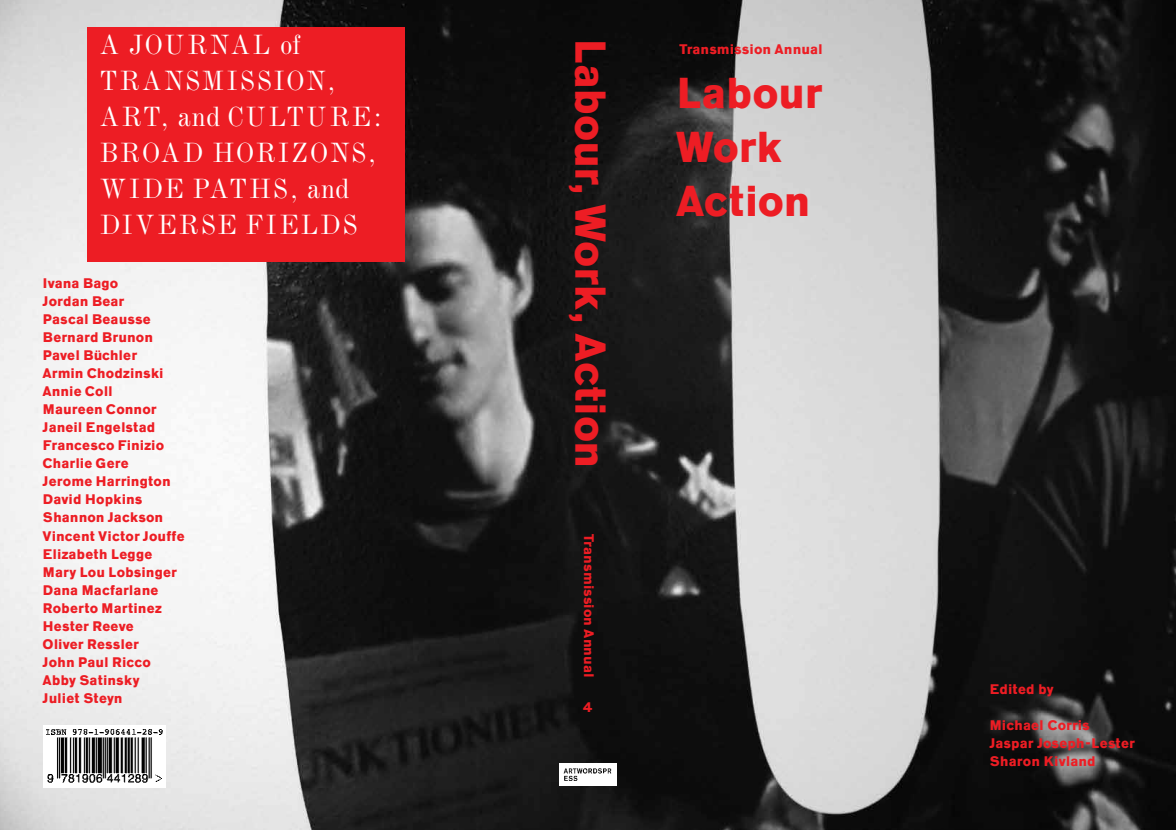
<style>
.page{position:relative;width:1176px;height:830px;background:#fff}
.page>*{position:absolute;margin:0;border:0;box-sizing:border-box;transform-origin:0 0}
.t1{font:800 42px/54px "Akzidenz Grotesk Text";letter-spacing:-.015em;color:#ed1d24}
.t2{font:condensed 30px/36px "Modern";letter-spacing:.075em;color:#fff}
.t3{font:800 13.5px/18px "Akzidenz Grotesk Text";color:#ed1d24}
.s1{font-family:"Akzidenz Grotesk BE";font-weight:500}
</style>
<div class="page">
<img style="left:0;top:0;width:1175px;height:829px">
<img style="left:559px;top:763px;width:57px;height:21px">
<div style="left:43px;top:725px;width:122px;height:62px;background:#fff"></div>
<img style="left:46px;top:729px;width:116px;height:53px">
<div style="left:87px;top:27px;width:317px;height:234px;background:#ed1d24"></div>
<h2 class="t2" style="left:100px;top:27px;width:283px">A JOURNAL OF<br>TRANSMISSION,<br>ART, AND CULTURE:<br>BROAD HORIZONS,<br>WIDE PATHS, AND<br>DIVERSE FIELDS</h2>
<p class="t3" style="left:43px;top:275px;width:144px">Ivana Bago<br>Jordan Bear<br>Pascal Beausse<br>Bernard Brunon<br>Pavel Bu<span class="s1">¨</span> chler<br>Armin Chodzinski<br>Annie Coll<br>Maureen Connor<br>Janeil Engelstad<br>Francesco Finizio<br>Charlie Gere<br>Jerome Harrington<br>David Hopkins<br>Shannon Jackson<br>Vincent Victor Jouffe<br>Elizabeth Legge<br>Mary Lou Lobsinger<br>Dana Macfarlane<br>Roberto Martinez<br>Hester Reeve<br>Oliver Ressler<br>John Paul Ricco<br>Abby Satinsky<br>Juliet Steyn</p>
<h1 class="t1" style="left:614px;top:38px;width:431px;rotate:90deg">Labour, Work, Action</h1>
<p class="t3" style="left:597px;top:534px;width:145px;rotate:90deg">Transmission Annual</p>
<p class="t3" style="left:583px;top:698px;width:11px">4</p>
<p class="t3" style="left:679px;top:41px;width:145px">Transmission Annual</p>
<h1 class="t1" style="left:675px;top:69px;width:148px">Labour<br>Work<br>Action</h1>
<p class="t3" style="left:989px;top:680px;width:66px">Edited by</p>
<p class="t3" style="left:989px;top:716px;width:147px">Michael Corris<br>Jaspar Joseph-Lester<br>Sharon Kivland</p>
</div>
